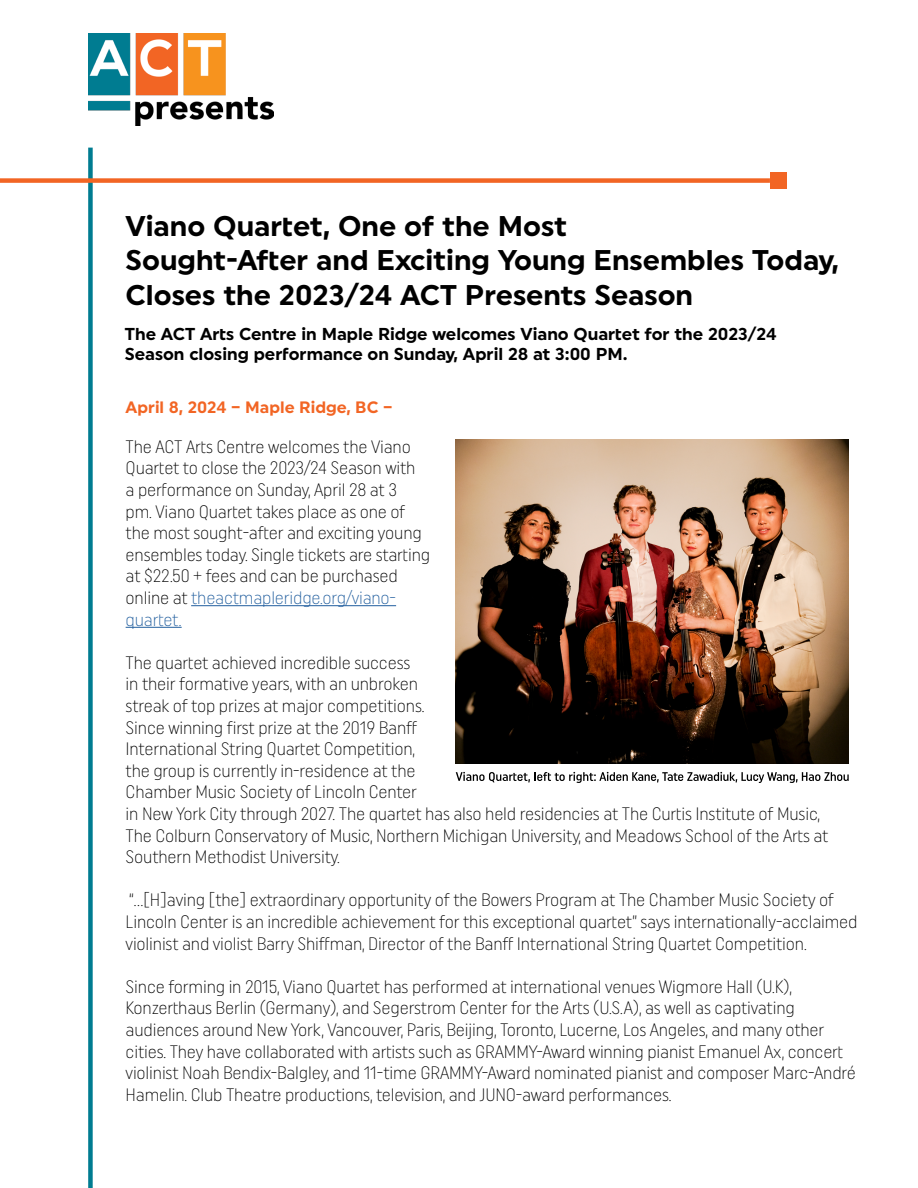
<style>
.page{position:relative;width:918px;height:1188px;background:#fff}
.page>*{position:absolute;margin:0;border:0;box-sizing:border-box;transform-origin:0 0}
.t1{font:700 28.5px/34.5px "Uniform";color:#000}
.t2{font:300 18px/21.6px "Uniform Condensed";letter-spacing:-.01em;color:#000}
.t3{font:700 17.25px/20.7px "Uniform";color:#000}
.t4{font:700 16.5px "Uniform";color:#f26524}
.s1{color:#215e9e}
</style>
<div class="page">
<div style="left:88px;top:148px;width:5px;height:1040px;background:#007c91"></div>
<div style="left:0;top:178px;width:770px;height:5px;background:#f26524"></div>
<div style="left:770px;top:172px;width:17px;height:17px;background:#f26524"></div>
<hr style="left:191px;top:605px;width:205px;height:1px;background:#215e9e">
<hr style="left:126px;top:627px;width:56px;height:1px;background:#215e9e">
<img style="left:456px;top:439px;width:393px;height:324px">
<img style="left:88px;top:34px;width:186px;height:92px">
<svg style="left:456px;top:772px;width:393px;height:11px"></svg>
<h1 class="t1" style="left:126px;top:208px;width:715px">Viano Quartet, One of the Most<br>Sought-After and Exciting Young Ensembles Today,<br>Closes the 2023/24 ACT Presents Season</h1>
<p class="t3" style="left:125px;top:323px;width:653px">The ACT Arts Centre in Maple Ridge welcomes Viano Quartet for the 2023/24<br>Season closing performance on Sunday, April 28 at 3:00 PM.</p>
<p class="t4" style="left:126px;top:397px;width:268px">April 8, 2024 – Maple Ridge, BC –</p>
<p class="t2" style="left:126px;top:435px;width:306px">The ACT Arts Centre welcomes the Viano Quartet to close the 2023/24 Season with<br>a performance on Sunday, April 28 at 3<br>pm. Viano Quartet takes place as one of the most sought-after and exciting young ensembles today. Single tickets are starting at $22.50 + fees and can be purchased online at <span class="s1">theactmapleridge.org/viano&shy;quartet.</span></p>
<p class="t2" style="left:126px;top:651px;width:704px">The quartet achieved incredible success<br>in their formative years, with an unbroken<br>streak of top prizes at major competitions.<br>Since winning first prize at the 2019 Banff<br>International String Quartet Competition,<br>the group is currently in-residence at the<br>Chamber Music Society of Lincoln Center<br>in New York City through 2027. The quartet has also held residencies at The Curtis Institute of Music, The Colburn Conservatory of Music, Northern Michigan University, and Meadows School of the Arts at Southern Methodist University.</p>
<p class="t2" style="left:126px;top:889px;width:733px">“…[H]aving [the] extraordinary opportunity of the Bowers Program at The Chamber Music Society of<br>Lincoln Center is an incredible achievement for this exceptional quartet” says internationally-acclaimed violinist and violist Barry Shiffman, Director of the Banff International String Quartet Competition.</p>
<p class="t2" style="left:126px;top:975px;width:732px">Since forming in 2015, Viano Quartet has performed at international venues Wigmore Hall (U.K), Konzerthaus Berlin (Germany), and Segerstrom Center for the Arts (U.S.A), as well as captivating audiences around New York, Vancouver, Paris, Beijing, Toronto, Lucerne, Los Angeles, and many other cities. They have collaborated with artists such as GRAMMY-Award winning pianist Emanuel Ax, concert violinist Noah Bendix-Balgley, and 11-time GRAMMY-Award nominated pianist and composer Marc-André Hamelin. Club Theatre productions, television, and JUNO-award performances.</p>
</div>
